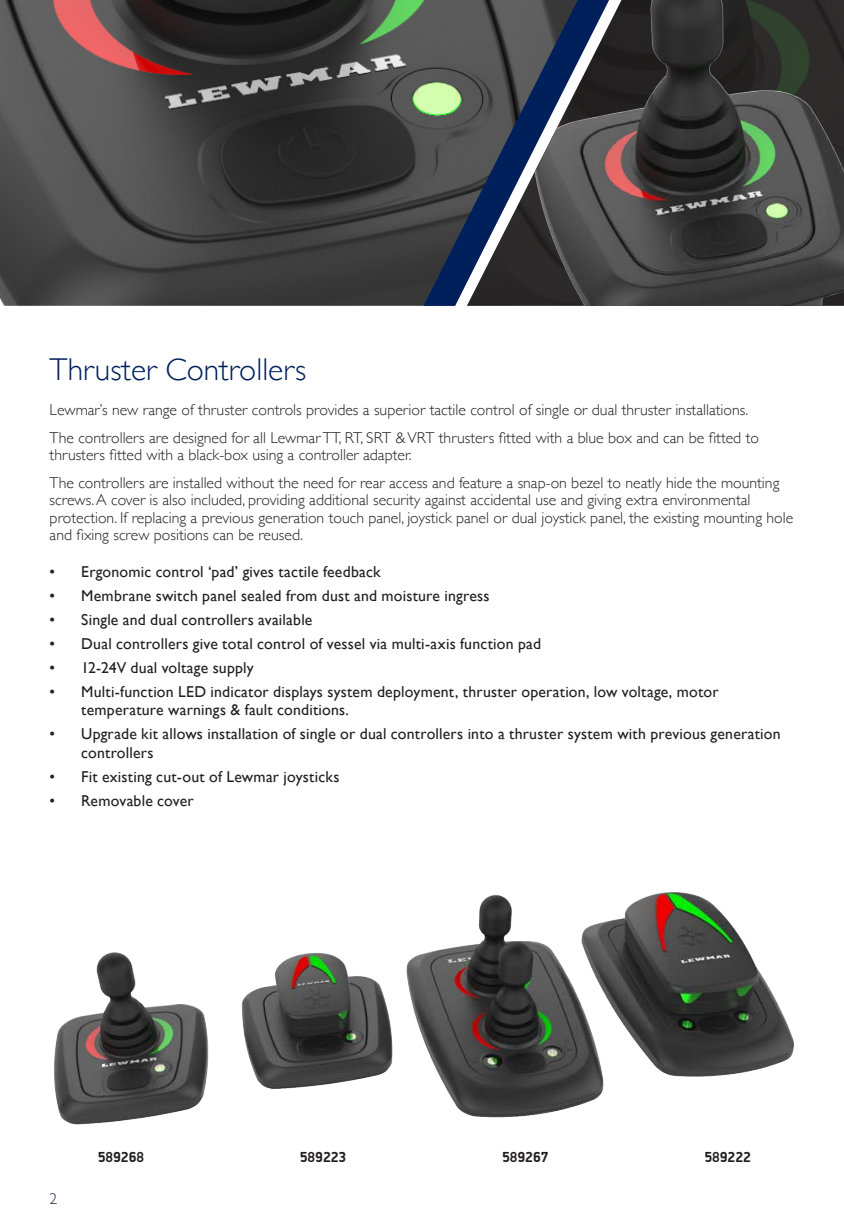
<style>
.page{position:relative;width:844px;height:1216px;background:#fff}
.page>*{position:absolute;margin:0;border:0;box-sizing:border-box;transform-origin:0 0}
.t1{font:300 31.5px "Gill Sans";color:#00205b}
.t2{font:300 15.75px/17.5px "Gill Sans";color:#231f20}
.t3{font:15.75px/18.9px "Gill Sans";letter-spacing:.015em;color:#231f20}
.t4{font:300 15.75px "Gill Sans";color:#172b52}
.Body_text_Swiss_Bold{font:700 14.53px "PF Din Display Pro";color:#231f20}
</style>
<div class="page">
<img style="left:609px;top:0;width:234px;height:306px">
<img style="left:0;top:0;width:423px;height:306px">
<svg style="left:423px;top:0;width:186px;height:306px;background:#4c525a"></svg>
<img style="left:54px;top:892px;width:740px;height:232px">
<p class="t1" style="left:50px;top:345px;width:258px">Thruster Controllers</p>
<p class="t2" style="left:50px;top:401px;width:699px">Lewmar’s new range of thruster controls provides a superior tactile control of single or dual thruster installations.</p>
<p class="t2" style="left:50px;top:428px;width:710px">The controllers are designed for all Lewmar TT, RT, SRT &amp; VRT thrusters fitted with a blue box and can be fitted to thrusters fitted with a black-box using a controller adapter.</p>
<p class="t2" style="left:50px;top:473px;width:744px">The controllers are installed without the need for rear access and feature a snap-on bezel to neatly hide the mounting screws. A cover is also included, providing additional security against accidental use and giving extra environmental protection. If replacing a previous generation touch panel, joystick panel or dual joystick panel, the existing mounting hole and fixing screw positions can be reused.</p>
<p class="t3" style="left:50px;top:562px;width:332px">• Ergonomic control ‘pad’ gives tactile feedback</p>
<p class="t3" style="left:50px;top:586px;width:441px">• Membrane switch panel sealed from dust and moisture ingress</p>
<p class="t3" style="left:50px;top:610px;width:264px">• Single and dual controllers available</p>
<p class="t3" style="left:50px;top:634px;width:493px">• Dual controllers give total control of vessel via multi-axis function pad</p>
<p class="t3" style="left:50px;top:657px;width:206px">• 12-24V dual voltage supply</p>
<p class="t3" style="left:81px;top:681px;width:638px;text-indent:-32px">• Multi-function LED indicator displays system deployment, thruster operation, low voltage, motor temperature warnings &amp; fault conditions.</p>
<p class="t3" style="left:81px;top:724px;width:700px;text-indent:-32px">• Upgrade kit allows installation of single or dual controllers into a thruster system with previous generation controllers</p>
<p class="t3" style="left:50px;top:767px;width:291px">• Fit existing cut-out of Lewmar joysticks</p>
<p class="t3" style="left:50px;top:791px;width:146px">• Removable cover</p>
<p class="t4" style="left:50px;top:1186px;width:9px">2</p>
<p class="Body_text_Swiss_Bold" style="left:98px;top:1148px;width:48px">589268</p>
<p class="Body_text_Swiss_Bold" style="left:300px;top:1148px;width:48px">589223</p>
<p class="Body_text_Swiss_Bold" style="left:502px;top:1148px;width:48px">589267</p>
<p class="Body_text_Swiss_Bold" style="left:704px;top:1148px;width:48px">589222</p>
</div>
